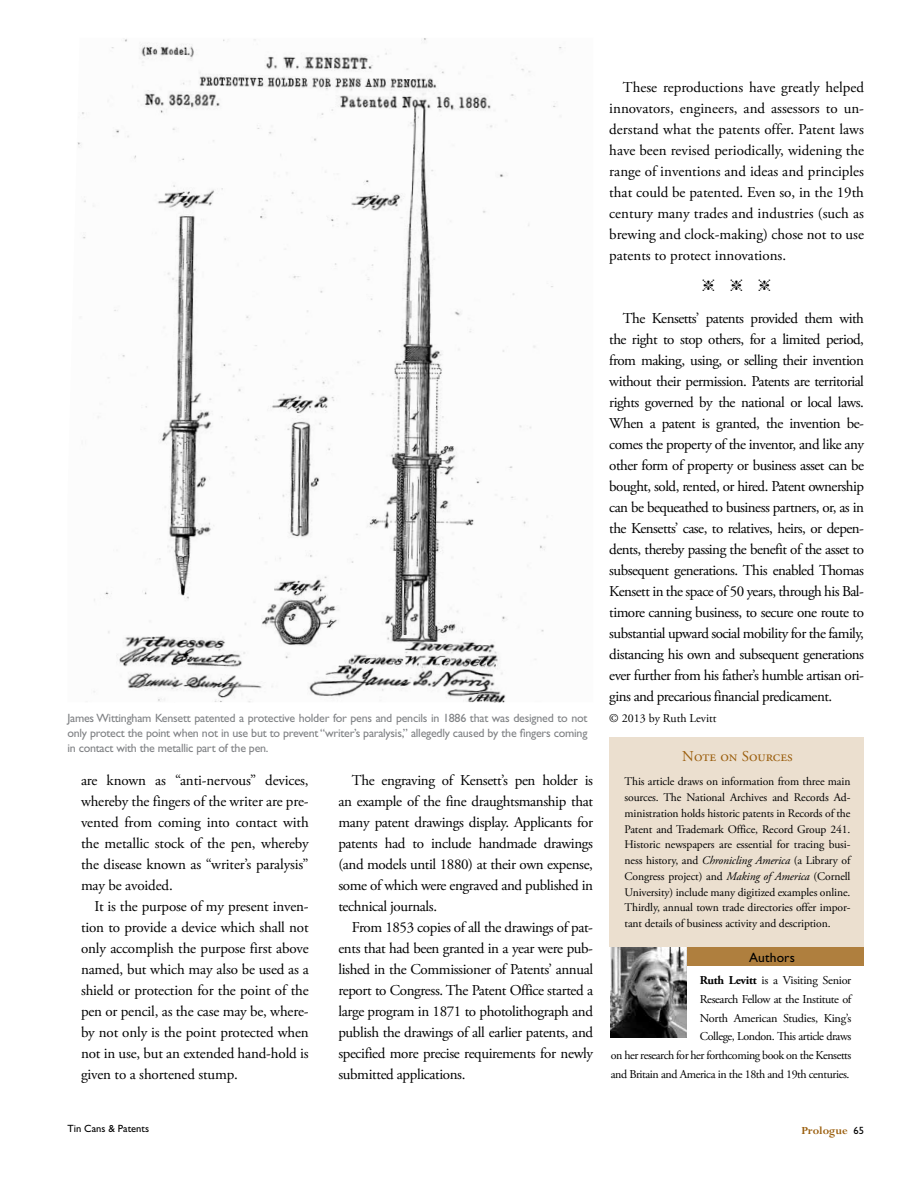
<style>
.page{position:relative;width:918px;height:1188px;background:#fff}
.page>*{position:absolute;margin:0;border:0;box-sizing:border-box;transform-origin:0 0}
.t1{font:15px/21px "Adobe Garamond Pro";letter-spacing:-.025em;color:#000;text-align:justify}
.t2{font:15px "Adobe Garamond Pro";color:#9b5f0e}
.t3{font:13.5px "Gill Sans";letter-spacing:.01em;color:#000}
.t4{font:12px "Gill Sans";letter-spacing:-.02em;color:#808285}
.t5{font:12px/18.8px "Adobe Garamond Pro";letter-spacing:-.035em;color:#000}
.t6{font:12px "Adobe Garamond Pro";color:#000}
.t7{font:700 12px "Perpetua Std";color:#9b5f0e}
.t8{font:11.7px/15.8px "Adobe Garamond Pro";letter-spacing:-.01em;color:#000}
.t9{font:10.5px "Gill Sans Std";color:#000}
.s1{font-style:italic}
.s2{font-weight:700}
.s3{font-family:"Gill Sans Std";font-weight:400;font-size:10.5px;color:#000}
</style>
<div class="page">
<div style="left:609px;top:738px;width:255px;height:209px;background:#ebdfcf"></div>
<div style="left:611px;top:947px;width:253px;height:19px;background:#af7f3e"></div>
<img style="left:611px;top:947px;width:75px;height:91px">
<img style="left:77px;top:38px;width:485px;height:664px">
<p class="t1" style="left:609px;top:77px;width:256px;text-indent:14px">These reproductions have greatly helped innovators, engineers, and assessors to un&shy;derstand what the patents offer. Patent laws have been revised periodically, widening the range of inventions and ideas and principles that could be patented. Even so, in the 19th century many trades and industries (such as brewing and clock-making) chose not to use patents to protect innovations.</p>
<p class="t1" style="left:609px;top:308px;width:256px;text-indent:14px">The Kensetts’ patents provided them with the right to stop others, for a limited period, from making, using, or selling their invention without their permission. Patents are territorial rights governed by the national or local laws.<br>When a patent is granted, the invention be&shy;comes the property of the inventor, and like any other form of property or business asset can be bought, sold, rented, or hired. Patent ownership can be bequeathed to business partners, or, as in the Kensetts’ case, to relatives, heirs, or depen&shy;dents, thereby passing the benefit of the asset to subsequent generations. This enabled Thomas Kensett in the space of50 years, through his Bal&shy;timore canning business, to secure one route to substantial upward social mobility for the family, distancing his own and subsequent generations ever further from his father’s humble artisan ori&shy;gins and precarious financial predicament.</p>
<p class="t4" style="left:68px;top:711px;width:522px">James Wittingham Kensett patented a protective holder for pens and pencils in 1886 that was designed to not</p>
<p class="t6" style="left:609px;top:711px;width:109px">© 2013 by Ruth Levitt</p>
<p class="t4" style="left:68px;top:726px;width:521px">only protect the point when not in use but to prevent “writer’s paralysis,” allegedly caused by the fingers coming</p>
<p class="t4" style="left:68px;top:741px;width:203px">in contact with the metallic part of the pen.</p>
<p class="t1" style="left:81px;top:771px;width:229px">are known as “anti-nervous” devices,</p>
<p class="t1" style="left:352px;top:771px;width:243px">The engraving of Kensett’s pen holder is</p>
<p class="t1" style="left:81px;top:792px;width:229px">whereby the fingers of the writer are pre-</p>
<p class="t1" style="left:338px;top:792px;width:256px">an example of the fine draughtsmanship that</p>
<p class="t1" style="left:81px;top:813px;width:229px">vented from coming into contact with</p>
<p class="t1" style="left:338px;top:813px;width:256px">many patent drawings display. Applicants for</p>
<p class="t1" style="left:81px;top:834px;width:229px">the metallic stock of the pen, whereby</p>
<p class="t1" style="left:338px;top:834px;width:256px">patents had to include handmade drawings</p>
<p class="t1" style="left:81px;top:855px;width:229px">the disease known as “writer’s paralysis”</p>
<p class="t1" style="left:338px;top:855px;width:256px">(and models until 1880) at their own expense,</p>
<p class="t1" style="left:81px;top:876px;width:93px">may be avoided.</p>
<p class="t1" style="left:338px;top:876px;width:256px">some of which were engraved and published in</p>
<p class="t1" style="left:94px;top:897px;width:215px">It is the purpose of my present inven-</p>
<p class="t1" style="left:338px;top:897px;width:100px">technical journals.</p>
<p class="t1" style="left:81px;top:918px;width:229px">tion to provide a device which shall not</p>
<p class="t1" style="left:352px;top:918px;width:243px">From 1853 copies of all the drawings of pat-</p>
<p class="t1" style="left:81px;top:939px;width:229px">only accomplish the purpose first above</p>
<p class="t1" style="left:338px;top:939px;width:256px">ents that had been granted in a year were pub-</p>
<p class="t1" style="left:81px;top:960px;width:229px">named, but which may also be used as a</p>
<p class="t1" style="left:338px;top:960px;width:256px">lished in the Commissioner of Patents’ annual</p>
<p class="t1" style="left:81px;top:981px;width:229px">shield or protection for the point of the</p>
<p class="t1" style="left:338px;top:981px;width:256px">report to Congress. The Patent Office started a</p>
<p class="t1" style="left:81px;top:1002px;width:229px">pen or pencil, as the case may be, where-</p>
<p class="t1" style="left:338px;top:1002px;width:256px">large program in 1871 to photolithograph and</p>
<p class="t1" style="left:81px;top:1023px;width:229px">by not only is the point protected when</p>
<p class="t1" style="left:338px;top:1023px;width:256px">publish the drawings of all earlier patents, and</p>
<p class="t1" style="left:81px;top:1044px;width:229px">not in use, but an extended hand-hold is</p>
<p class="t1" style="left:338px;top:1044px;width:256px">specified more precise requirements for newly</p>
<p class="t5" style="left:611px;top:1046px;width:242px">on her research for her forthcoming book on the Kensetts</p>
<p class="t1" style="left:81px;top:1065px;width:158px">given to a shortened stump.</p>
<p class="t1" style="left:338px;top:1065px;width:129px">submitted applications.</p>
<p class="t5" style="left:611px;top:1065px;width:240px">and Britain and America in the 18th and 19th centuries.</p>
<p class="t2" style="left:682px;top:747px;width:112px">Note on Sources</p>
<p class="t8" style="left:625px;top:774px;width:229px">This article draws on information from three main sources. The National Archives and Records Ad&shy;ministration holds historic patents in Records of the Patent and Trademark Office, Record Group 241.<br>Historic newspapers are essential for tracing busi&shy;ness history, and <span class="s1">Chronicling America</span> (a Library of Congress project) and <span class="s1">Making of America</span> (Cornell University) include many digitized examples online.<br>Thirdly, annual town trade directories offer impor&shy;tant details of business activity and description.</p>
<p class="t3" style="left:749px;top:949px;width:47px">Authors</p>
<p class="t5" style="left:700px;top:971px;width:154px"><span class="s2">Ruth Levitt</span> is a Visiting Senior Research Fellow at the Institute of North American Studies, King’s College, London. This article draws</p>
<p class="t9" style="left:68px;top:1122px;width:83px">Tin Cans &amp; Patents</p>
<p class="t7" style="left:801px;top:1124px;width:64px">Prologue <span class="s3">65</span></p>
</div>
